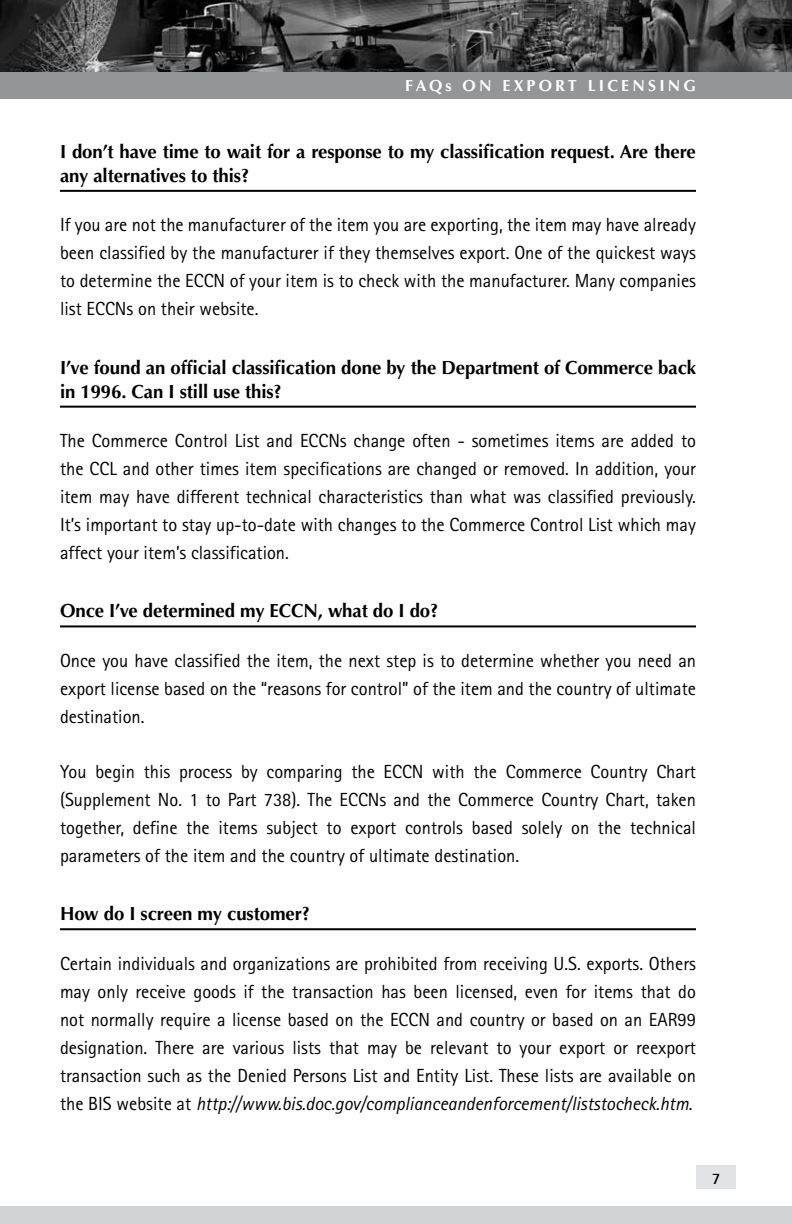
<style>
.page{position:relative;width:792px;height:1224px;background:#fff}
.page>*{position:absolute;margin:0;border:0;box-sizing:border-box;transform-origin:0 0}
.t1{font:19px/28px "Rotis Sans Serif";color:#000;text-align:justify}
.t2{font:700 19px/24px "Optima";letter-spacing:-.005em;color:#000}
.t3{font:700 16px "Optima";letter-spacing:.2em;color:#fff}
.t4{font:700 16px "Rotis Sans Serif";color:#000}
.s1{font-style:italic}
</style>
<div class="page">
<div style="left:0;top:1206px;width:792px;height:18px;background:#d1d3d4"></div>
<svg style="left:0;top:0;width:792px;height:72px;background:#434343"></svg>
<div style="left:0;top:72px;width:792px;height:27px;background:#939598"></div>
<hr style="left:60px;top:190px;width:636px;height:2px;background:#000">
<hr style="left:60px;top:406px;width:636px;height:2px;background:#000">
<hr style="left:60px;top:625px;width:636px;height:2px;background:#000">
<hr style="left:60px;top:928px;width:636px;height:2px;background:#000">
<div style="left:696px;top:1166px;width:40px;height:24px;background:#e2e3e4"></div>
<p class="t3" style="left:405px;top:77px;width:288px">FAQs on E xport L icensing</p>
<p class="t2" style="left:60px;top:140px;width:637px">I don’t have time to wait for a response to my classification request. Are there any alternatives to this?</p>
<p class="t1" style="left:60px;top:211px;width:638px">If you are not the manufacturer of the item you are exporting, the item may have already been classified by the manufacturer if they themselves export. One of the quickest ways to determine the ECCN of your item is to check with the manufacturer. Many companies list ECCNs on their website.</p>
<p class="t2" style="left:60px;top:355px;width:638px">I ’ve found an official classification done by the Department of Commerce back in 1996. Can I still use this?</p>
<p class="t1" style="left:60px;top:427px;width:638px">The Commerce Control List and ECCNs change often - sometimes items are added to the CCL and other times item specifications are changed or removed. In addition, your item may have different technical characteristics than what was classified previously.<br>It’s important to stay up-to-date with changes to the Commerce Control List which may affect your item’s classification.</p>
<p class="t2" style="left:60px;top:599px;width:223px">Once I ’ve determined my ECCN</p>
<p class="t2" style="left:318px;top:599px;width:122px">, what do I do?</p>
<p class="t1" style="left:60px;top:646px;width:638px">Once you have classified the item, the next step is to determine whether you need an export license based on the “reasons for control” of the item and the country of ultimate destination.</p>
<p class="t1" style="left:60px;top:757px;width:638px">You begin this process by comparing the ECCN with the Commerce Country Chart (Supplement No. 1 to Part 738). The ECCNs and the Commerce Country Chart, taken together, define the items subject to export controls based solely on the technical parameters of the item and the country of ultimate destination.</p>
<p class="t2" style="left:60px;top:902px;width:252px">How do I screen my customer?</p>
<p class="t1" style="left:60px;top:949px;width:638px">Certain individuals and organizations are prohibited from receiving U.S. exports. Others may only receive goods if the transaction has been licensed, even for items that do not normally require a license based on the ECCN and country or based on an EAR99 designation. There are various lists that may be relevant to your export or reexport transaction such as the Denied Persons List and Entity List. These lists are available on the BIS website at <span class="s1">http://www.bis.doc.gov/complianceandenforcement/liststocheck.htm</span>.</p>
<p class="t4" style="left:712px;top:1168px;width:10px">7</p>
</div>
